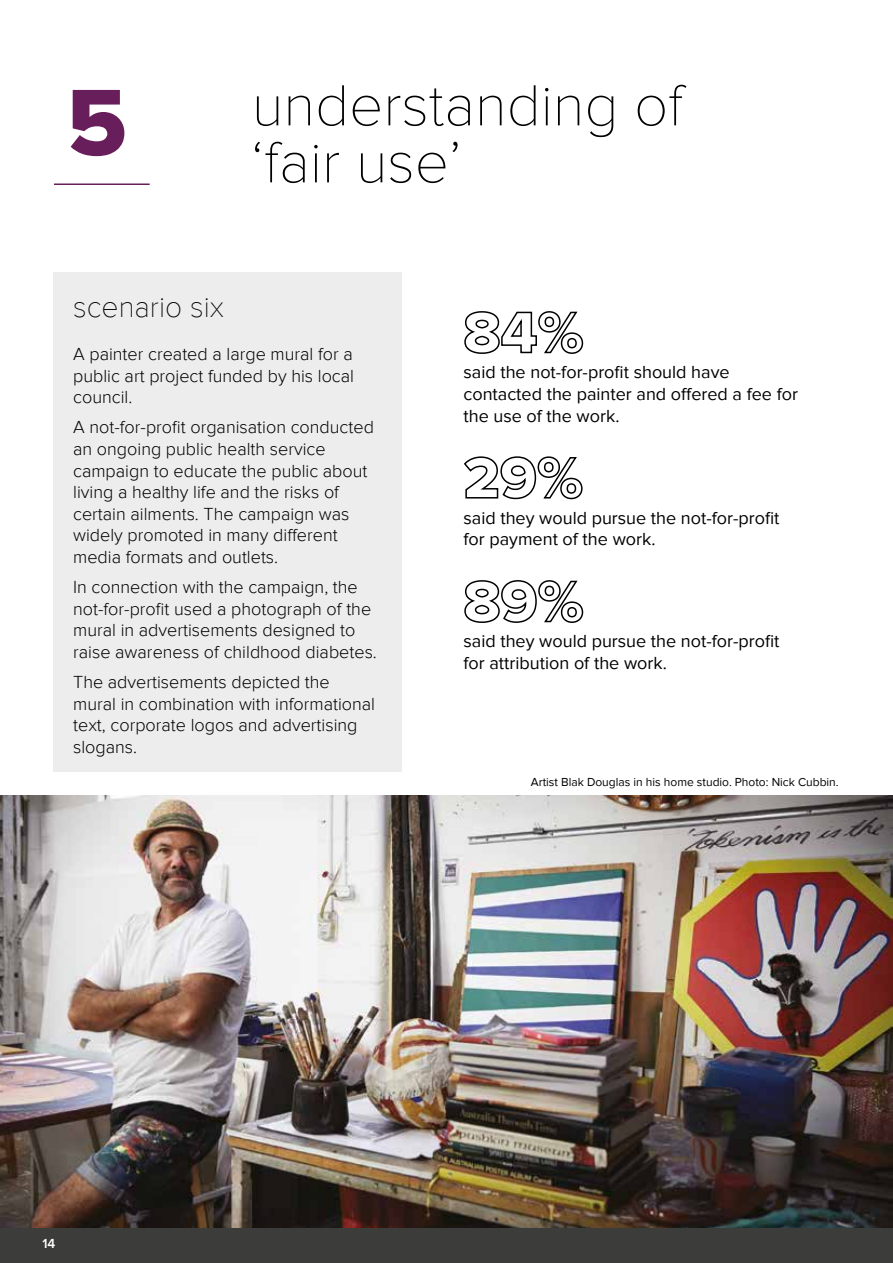
<style>
.page{position:relative;width:893px;height:1263px;background:#fff}
.page>*{position:absolute;margin:0;border:0;box-sizing:border-box;transform-origin:0 0}
.t1{font:97.5px "Proxima Nova Extrabld";color:#671e5b}
.t2{font:100 60px "Proxima Nova T";color:#000}
.t3{font:100 30px "Proxima Nova T";color:#000}
.t4{font:300 18px/21.6px "Proxima Nova";color:#000}
.t5{font:18px/21.6px "Proxima Nova";color:#000}
.t6{font:600 13.5px "Proxima Nova";color:#fff}
.t7{font:12px "Proxima Nova";color:#000}
</style>
<div class="page">
<div style="left:0;top:1228px;width:893px;height:35px;background:#3c3c3b"></div>
<img style="left:0;top:795px;width:893px;height:433px">
<div style="left:54px;top:272px;width:348px;height:499px;background:#ededed"></div>
<svg style="left:464px;top:311px;width:120px;height:43px"></svg>
<svg style="left:464px;top:456px;width:119px;height:44px"></svg>
<svg style="left:464px;top:580px;width:120px;height:43px"></svg>
<hr style="left:54px;top:183px;width:96px;height:2px;background:#671e5b">
<h1 class="t1" style="left:67px;top:66px;width:62px">5</h1>
<h2 class="t2" style="left:252px;top:71px;width:433px">understanding of</h2>
<h2 class="t2" style="left:252px;top:128px;width:211px">‘fair use’</h2>
<h3 class="t3" style="left:73px;top:290px;width:152px">scenario six</h3>
<p class="t4" style="left:73px;top:343px;width:282px;text-align:justify">A painter created a large mural for a public art project funded by his local council.</p>
<p class="t4" style="left:73px;top:417px;width:302px">A not-for-profit organisation conducted an ongoing public health service campaign to educate the public about living a healthy life and the risks of certain ailments. The campaign was widely promoted in many different media formats and outlets.</p>
<p class="t4" style="left:73px;top:576px;width:305px">In connection with the campaign, the not-for-profit used a photograph of the mural in advertisements designed to raise awareness of childhood diabetes.</p>
<p class="t4" style="left:73px;top:671px;width:303px">The advertisements depicted the mural in combination with informational text, corporate logos and advertising slogans.</p>
<p class="t5" style="left:463px;top:362px;width:336px">said the not-for-profit should have contacted the painter and offered a fee for the use of the work.</p>
<p class="t5" style="left:463px;top:507px;width:318px">said they would pursue the not-for-profit for payment of the work.</p>
<p class="t5" style="left:463px;top:631px;width:318px">said they would pursue the not-for-profit for attribution of the work.</p>
<p class="t7" style="left:531px;top:775px;width:309px">Artist Blak Douglas in his home studio. Photo: Nick Cubbin.</p>
<p class="t6" style="left:43px;top:1236px;width:14px">14</p>
</div>
